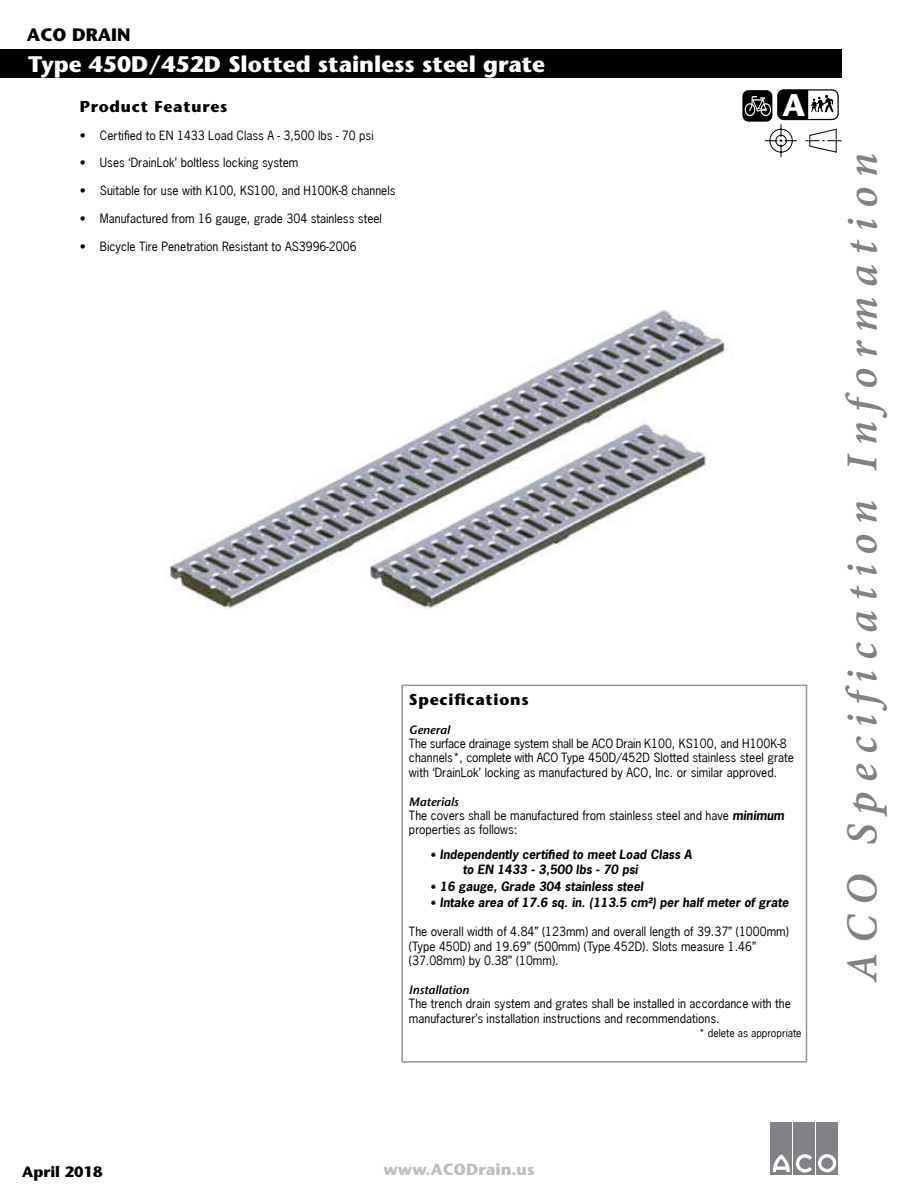
<style>
.page{position:relative;width:918px;height:1188px;background:#fff}
.page>*{position:absolute;margin:0;border:0;box-sizing:border-box;transform-origin:0 0}
.t1{font:italic 700 48px "Adobe Devanagari";letter-spacing:.2em;color:#808285}
.t2{font:700 31.35px "Stone Sans";color:#fff}
.t3{font:700 22.5px "Stone Sans";color:#fff}
.t4{font:700 18px "Stone Sans";color:#000}
.t5{font:700 16.2px "Stone Sans";color:#bcbec0}
.t6{font:700 15.75px "Stone Sans";letter-spacing:.05em;color:#000}
.t7{font:700 15px "Stone Sans";color:#000}
.t8{font:12px/14.4px "News Gothic";color:#000}
.t9{font:italic 700 12px/14.4px "News Gothic";color:#000}
.t10{font:italic 600 12px "Stone Sans";color:#000}
.t11{font:10.5px "News Gothic";color:#000}
.s1{font-weight:700;font-style:italic}
.s2{font-family:"Stone Sans";font-weight:600}
</style>
<div class="page">
<img style="left:167px;top:310px;width:641px;height:396px">
<div style="left:401px;top:685px;width:406px;height:378px;background:#fff;border:2px solid #939598"></div>
<div style="left:0;top:50px;width:841px;height:28px;background:#000"></div>
<div style="left:777px;top:89px;width:62px;height:31px;border:1px solid #000;border-radius:6px"></div>
<div style="left:771px;top:1122px;width:21px;height:52px;background:#808285"></div>
<div style="left:794px;top:1122px;width:21px;height:52px;background:#808285"></div>
<div style="left:816px;top:1122px;width:22px;height:52px;background:#808285"></div>
<svg style="left:818px;top:1154px;width:18px;height:18px"></svg>
<svg style="left:772px;top:1154px;width:40px;height:19px"></svg>
<svg style="left:742px;top:90px;width:30px;height:32px"></svg>
<svg style="left:745px;top:90px;width:96px;height:67px"></svg>
<h3 class="t4" style="left:27px;top:24px;width:105px">ACO DRAIN</h3>
<h3 class="t3" style="left:28px;top:51px;width:519px">Type 450D/452D Slotted stainless steel grate</h3>
<h3 class="t6" style="left:80px;top:97px;width:149px">Product Features</h3>
<p class="t8" style="left:80px;top:128px;width:296px">• Certified to EN 1433 Load Class A - 3,500 lbs - 70 psi</p>
<p class="t8" style="left:80px;top:155px;width:220px">• Uses ‘DrainLok’ boltless locking system</p>
<p class="t8" style="left:80px;top:183px;width:317px">• Suitable for use with K100, KS100, and H100K-8 channels</p>
<p class="t8" style="left:80px;top:211px;width:304px">• Manufactured from 16 gauge, grade 304 stainless steel</p>
<p class="t8" style="left:80px;top:239px;width:278px">• Bicycle Tire Penetration Resistant to AS3996-2006</p>
<h2 class="t2" style="left:782px;top:86px;width:24px">A</h2>
<h3 class="t6" style="left:409px;top:690px;width:121px">Specifications</h3>
<p class="t10" style="left:409px;top:722px;width:42px">General</p>
<p class="t8" style="left:409px;top:736px;width:386px">The surface drainage system shall be ACO Drain K100, KS100, and H100K-8 channels*, complete with ACO Type 450D/452D Slotted stainless steel grate with ‘DrainLok’ locking as manufactured by ACO, Inc. or similar approved.</p>
<p class="t10" style="left:409px;top:794px;width:51px">Materials</p>
<p class="t8" style="left:409px;top:808px;width:377px">The covers shall be manufactured from stainless steel and have <span class="s1">minimum </span>properties as follows:</p>
<p class="t9" style="left:463px;top:848px;width:230px;text-indent:-33px"><span class="s2">•</span> Independently certified to meet Load Class A to EN 1433 - 3,500 lbs - 70 psi</p>
<p class="t9" style="left:430px;top:879px;width:215px"><span class="s2">•</span> 16 gauge, Grade 304 stainless steel</p>
<p class="t9" style="left:430px;top:895px;width:360px"><span class="s2">•</span> Intake area of 17.6 sq. in. (113.5 cm²) per half meter of grate</p>
<p class="t8" style="left:409px;top:924px;width:381px">The overall width of 4.84” (123mm) and overall length of 39.37” (1000mm) (Type 450D) and 19.69” (500mm) (Type 452D). Slots measure 1.46” (37.08mm) by 0.38” (10mm).</p>
<p class="t10" style="left:409px;top:982px;width:62px">Installation</p>
<p class="t8" style="left:409px;top:996px;width:384px">The trench drain system and grates shall be installed in accordance with the manufacturer’s installation instructions and recommendations.</p>
<p class="t11" style="left:699px;top:1026px;width:104px">* delete as appropriate</p>
<h1 class="t1" style="left:835px;top:982px;width:830px;rotate:-90deg">ACO Specification Information</h1>
<p class="t7" style="left:22px;top:1162px;width:82px">April 2018</p>
<h3 class="t5" style="left:383px;top:1160px;width:153px">www.ACODrain.us</h3>
</div>
